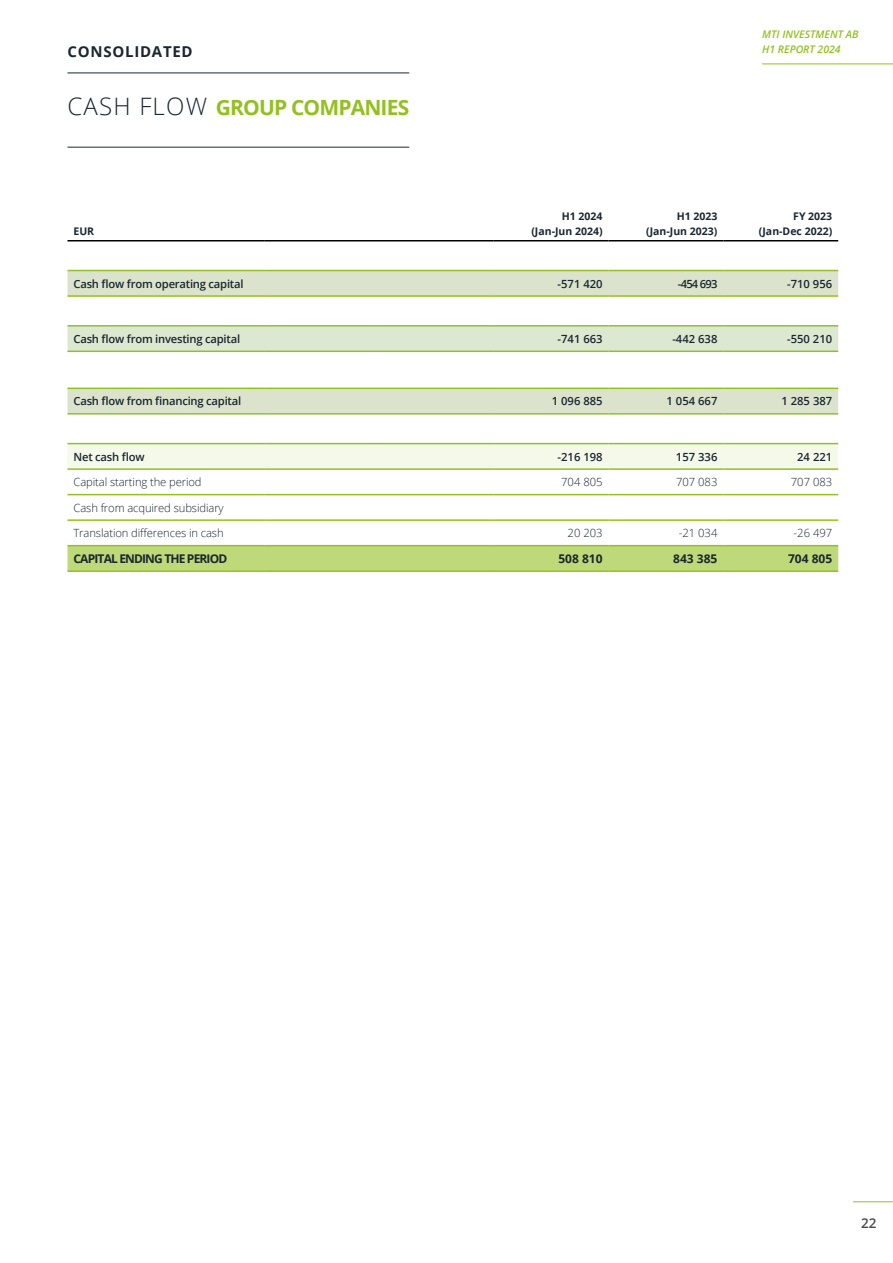
<style>
.page{position:relative;width:893px;height:1263px;background:#fff}
.page>*{position:absolute;margin:0;border:0;box-sizing:border-box;transform-origin:0 0}
.t1{font:700 21px "Open Sans";letter-spacing:-.04em;color:#93c01f}
.t2{font:700 15px "Open Sans";letter-spacing:.05em;color:#1b2630}
.t3{font:600 13.5px "Open Sans";color:#4a4a4d}
.t4{font:700 12px "Open Sans";letter-spacing:-.07em;color:#1b2630}
.t5{font:600 11.25px "Open Sans";letter-spacing:-.02em;color:#1b2630}
.t6{font:300 11.25px "Open Sans";letter-spacing:-.01em;color:#1b2630}
.t7{font:700 10.5px/15px "Open Sans";color:#1b2630;text-align:right}
.t8{font:italic 600 10.5px/15px "Open Sans";color:#93c01f}
.s1{font-weight:300;font-size:24px;color:#1b2630}
</style>
<div class="page">
<svg style="left:68px;top:271px;width:770px;height:142px"></svg>
<div style="left:68px;top:327px;width:770px;height:24px;background:#dde8d1"></div>
<div style="left:68px;top:444px;width:770px;height:24px;background:#f4f9e9"></div>
<div style="left:68px;top:546px;width:770px;height:24px;background:#bed979"></div>
<hr style="left:68px;top:240px;width:196px;height:1px;background:#000">
<hr style="left:264px;top:240px;width:115px;height:1px;background:#000">
<hr style="left:379px;top:240px;width:115px;height:1px;background:#000">
<hr style="left:494px;top:240px;width:115px;height:1px;background:#000">
<hr style="left:609px;top:240px;width:114px;height:1px;background:#000">
<hr style="left:723px;top:240px;width:115px;height:1px;background:#000">
<hr style="left:68px;top:494px;width:196px;height:1px;background:#93c01f">
<hr style="left:264px;top:494px;width:115px;height:1px;background:#93c01f">
<hr style="left:379px;top:494px;width:115px;height:1px;background:#93c01f">
<hr style="left:494px;top:494px;width:115px;height:1px;background:#93c01f">
<hr style="left:609px;top:494px;width:114px;height:1px;background:#93c01f">
<hr style="left:723px;top:494px;width:115px;height:1px;background:#93c01f">
<hr style="left:68px;top:519px;width:196px;height:2px;background:#93c01f">
<hr style="left:264px;top:519px;width:115px;height:2px;background:#93c01f">
<hr style="left:379px;top:519px;width:115px;height:2px;background:#93c01f">
<hr style="left:494px;top:519px;width:115px;height:2px;background:#93c01f">
<hr style="left:609px;top:519px;width:114px;height:2px;background:#93c01f">
<hr style="left:723px;top:519px;width:115px;height:2px;background:#93c01f">
<hr style="left:68px;top:545px;width:196px;height:1px;background:#93c01f">
<hr style="left:264px;top:545px;width:115px;height:1px;background:#93c01f">
<hr style="left:379px;top:545px;width:115px;height:1px;background:#93c01f">
<hr style="left:494px;top:545px;width:115px;height:1px;background:#93c01f">
<hr style="left:609px;top:545px;width:114px;height:1px;background:#93c01f">
<hr style="left:723px;top:545px;width:115px;height:1px;background:#93c01f">
<hr style="left:68px;top:570px;width:196px;height:2px;background:#93c01f">
<hr style="left:264px;top:570px;width:115px;height:2px;background:#93c01f">
<hr style="left:379px;top:570px;width:115px;height:2px;background:#93c01f">
<hr style="left:494px;top:570px;width:115px;height:2px;background:#93c01f">
<hr style="left:609px;top:570px;width:114px;height:2px;background:#93c01f">
<hr style="left:723px;top:570px;width:115px;height:2px;background:#93c01f">
<hr style="left:68px;top:270px;width:196px;height:1px;background:#93c01f">
<hr style="left:264px;top:270px;width:115px;height:1px;background:#93c01f">
<hr style="left:379px;top:270px;width:115px;height:1px;background:#93c01f">
<hr style="left:494px;top:270px;width:115px;height:1px;background:#93c01f">
<hr style="left:609px;top:270px;width:114px;height:1px;background:#93c01f">
<hr style="left:723px;top:270px;width:115px;height:1px;background:#93c01f">
<hr style="left:68px;top:295px;width:196px;height:2px;background:#93c01f">
<hr style="left:264px;top:295px;width:115px;height:2px;background:#93c01f">
<hr style="left:379px;top:295px;width:115px;height:2px;background:#93c01f">
<hr style="left:494px;top:295px;width:115px;height:2px;background:#93c01f">
<hr style="left:609px;top:295px;width:114px;height:2px;background:#93c01f">
<hr style="left:723px;top:295px;width:115px;height:2px;background:#93c01f">
<hr style="left:264px;top:325px;width:115px;height:2px;background:#93c01f">
<hr style="left:379px;top:325px;width:115px;height:2px;background:#93c01f">
<hr style="left:494px;top:325px;width:115px;height:2px;background:#93c01f">
<hr style="left:609px;top:325px;width:114px;height:2px;background:#93c01f">
<hr style="left:723px;top:325px;width:115px;height:2px;background:#93c01f">
<hr style="left:68px;top:351px;width:196px;height:1px;background:#93c01f">
<hr style="left:264px;top:351px;width:115px;height:1px;background:#93c01f">
<hr style="left:379px;top:351px;width:115px;height:1px;background:#93c01f">
<hr style="left:494px;top:351px;width:115px;height:1px;background:#93c01f">
<hr style="left:609px;top:351px;width:114px;height:1px;background:#93c01f">
<hr style="left:723px;top:351px;width:115px;height:1px;background:#93c01f">
<hr style="left:264px;top:388px;width:115px;height:1px;background:#93c01f">
<hr style="left:379px;top:388px;width:115px;height:1px;background:#93c01f">
<hr style="left:494px;top:388px;width:115px;height:1px;background:#93c01f">
<hr style="left:609px;top:388px;width:114px;height:1px;background:#93c01f">
<hr style="left:723px;top:388px;width:115px;height:1px;background:#93c01f">
<hr style="left:264px;top:413px;width:115px;height:2px;background:#93c01f">
<hr style="left:379px;top:413px;width:115px;height:2px;background:#93c01f">
<hr style="left:494px;top:413px;width:115px;height:2px;background:#93c01f">
<hr style="left:609px;top:413px;width:114px;height:2px;background:#93c01f">
<hr style="left:723px;top:413px;width:115px;height:2px;background:#93c01f">
<hr style="left:68px;top:388px;width:196px;height:1px;background:#93c01f">
<hr style="left:68px;top:413px;width:196px;height:2px;background:#93c01f">
<hr style="left:68px;top:443px;width:196px;height:1px;background:#93c01f">
<hr style="left:264px;top:443px;width:115px;height:1px;background:#93c01f">
<hr style="left:379px;top:443px;width:115px;height:1px;background:#93c01f">
<hr style="left:494px;top:443px;width:115px;height:1px;background:#93c01f">
<hr style="left:609px;top:443px;width:114px;height:1px;background:#93c01f">
<hr style="left:723px;top:443px;width:115px;height:1px;background:#93c01f">
<hr style="left:68px;top:468px;width:196px;height:2px;background:#93c01f">
<hr style="left:264px;top:468px;width:115px;height:2px;background:#93c01f">
<hr style="left:379px;top:468px;width:115px;height:2px;background:#93c01f">
<hr style="left:494px;top:468px;width:115px;height:2px;background:#93c01f">
<hr style="left:609px;top:468px;width:114px;height:2px;background:#93c01f">
<hr style="left:723px;top:468px;width:115px;height:2px;background:#93c01f">
<hr style="left:68px;top:325px;width:196px;height:2px;background:#93c01f">
<hr style="left:853px;top:1201px;width:40px;height:1px;background:#93c01f">
<hr style="left:762px;top:64px;width:131px;height:1px;background:#93c01f">
<hr style="left:68px;top:73px;width:341px;height:1px;background:#1b2630">
<hr style="left:68px;top:147px;width:341px;height:1px;background:#1b2630">
<h2 class="t2" style="left:68px;top:41px;width:127px">CONSOLIDATED</h2>
<h1 class="t1" style="left:68px;top:92px;width:343px"><span class="s1">CASH FLOW</span> GROUP COMPANIES</h1>
<p class="t7" style="left:74px;top:223px;width:22px">EUR</p>
<p class="t8" style="left:762px;top:27px;width:98px">MTI INVESTMENT AB<br>H1 REPORT 2024</p>
<p class="t7" style="left:531px;top:208px;width:73px">H1 2024 (Jan-Jun 2024)</p>
<p class="t7" style="left:646px;top:208px;width:73px">H1 2023 (Jan-Jun 2023)</p>
<p class="t7" style="left:759px;top:208px;width:75px">FY 2023 (Jan-Dec 2022)</p>
<p class="t5" style="left:74px;top:276px;width:172px">Cash flow from operating capital</p>
<p class="t5" style="left:557px;top:276px;width:47px">-571 420</p>
<p class="t5" style="left:678px;top:276px;width:41px">-454 693</p>
<p class="t5" style="left:787px;top:276px;width:47px">-710 956</p>
<p class="t5" style="left:74px;top:331px;width:168px">Cash flow from investing capital</p>
<p class="t5" style="left:557px;top:331px;width:47px">-741 663</p>
<p class="t5" style="left:672px;top:331px;width:47px">-442 638</p>
<p class="t5" style="left:787px;top:331px;width:47px">-550 210</p>
<p class="t5" style="left:74px;top:394px;width:169px">Cash flow from financing capital</p>
<p class="t5" style="left:552px;top:394px;width:52px">1 096 885</p>
<p class="t5" style="left:667px;top:394px;width:52px">1 054 667</p>
<p class="t5" style="left:781px;top:394px;width:52px">1 285 387</p>
<p class="t5" style="left:74px;top:449px;width:73px">Net cash flow</p>
<p class="t5" style="left:557px;top:449px;width:47px">-216 198</p>
<p class="t5" style="left:676px;top:449px;width:43px">157 336</p>
<p class="t5" style="left:797px;top:449px;width:37px">24 221</p>
<p class="t6" style="left:74px;top:474px;width:130px">Capital starting the period</p>
<p class="t6" style="left:561px;top:474px;width:43px">704 805</p>
<p class="t6" style="left:676px;top:474px;width:43px">707 083</p>
<p class="t6" style="left:791px;top:474px;width:43px">707 083</p>
<p class="t6" style="left:74px;top:500px;width:152px">Cash from acquired subsidiary</p>
<p class="t6" style="left:74px;top:525px;width:152px">Translation differences in cash</p>
<p class="t6" style="left:568px;top:525px;width:37px">20 203</p>
<p class="t6" style="left:679px;top:525px;width:40px">-21 034</p>
<p class="t6" style="left:794px;top:525px;width:40px">-26 497</p>
<p class="t4" style="left:74px;top:550px;width:155px">CAPITAL ENDING THE PERIOD</p>
<p class="t4" style="left:558px;top:550px;width:46px">508 810</p>
<p class="t4" style="left:673px;top:550px;width:46px">843 385</p>
<p class="t4" style="left:788px;top:550px;width:46px">704 805</p>
<p class="t3" style="left:861px;top:1213px;width:17px">22</p>
</div>
